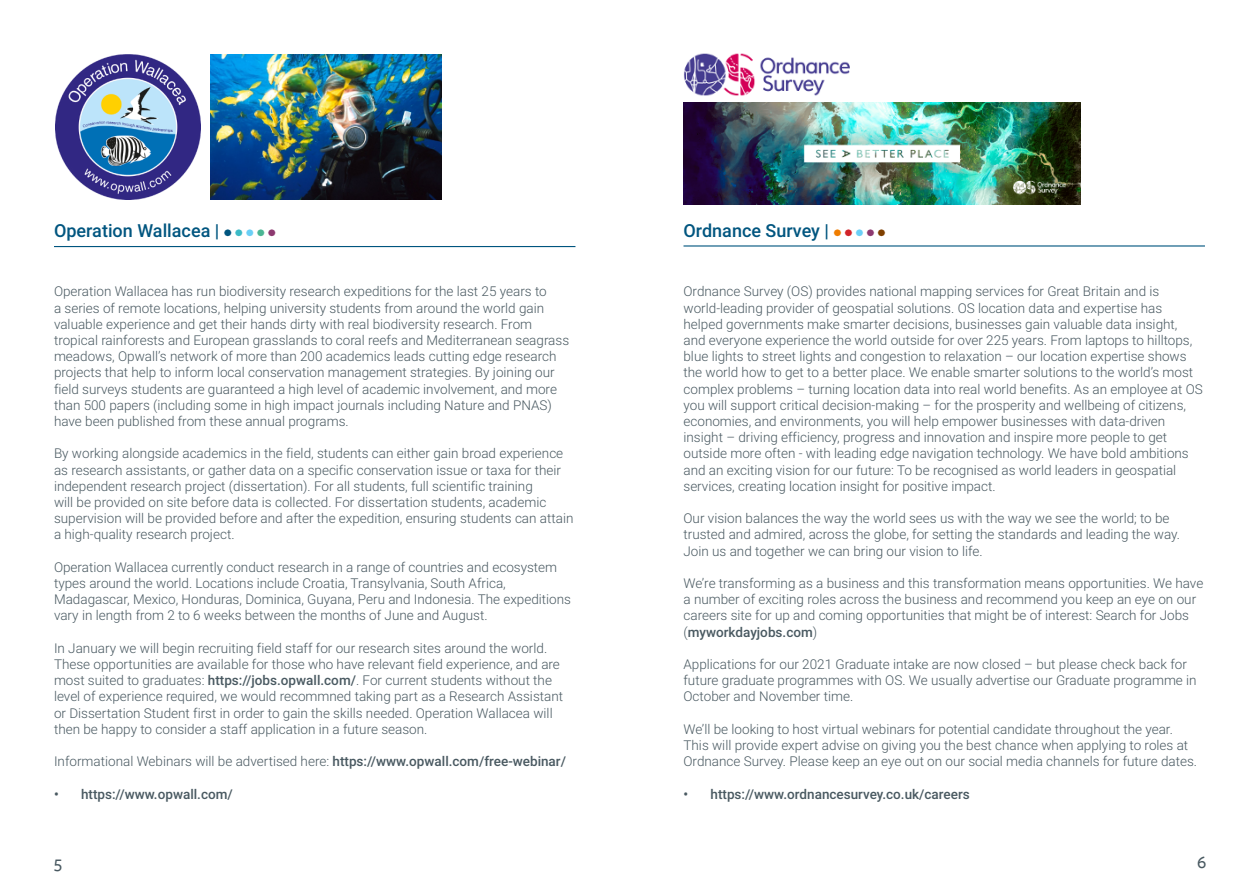
<style>
.page{position:relative;width:1259px;height:893px;background:#fff}
.page>*{position:absolute;margin:0;border:0;box-sizing:border-box;transform-origin:0 0}
.t1{font:500 18px "Roboto";color:#00557f}
.t2{font:500 18px "Freight Sans";color:#495961}
.t3{font:300 13.5px/16.2px "Roboto";color:#495961}
.t4{font:500 13.5px "Roboto";color:#495961}
.s1{font-family:"Freight Sans";font-weight:300}
.s2{font-family:"Freight Sans";font-weight:300;color:#3cbac6}
.s3{font-family:"Freight Sans";font-weight:300;color:#6bcff6}
.s4{font-family:"Freight Sans";font-weight:300;color:#4bb694}
.s5{font-family:"Freight Sans";font-weight:300;color:#8d3970}
.s6{font-weight:500}
.s7{font-family:"Freight Sans";font-weight:300;color:#ef7d00}
.s8{font-family:"Freight Sans";font-weight:300;color:#d1232a}
.s9{font-family:"Freight Sans";font-weight:300;color:#7f4000}
</style>
<div class="page">
<img style="left:55px;top:54px;width:146px;height:146px">
<hr style="left:54px;top:246px;width:521px;height:1px;background:#00557f">
<img style="left:684px;top:53px;width:166px;height:43px">
<img style="left:683px;top:102px;width:397px;height:103px">
<hr style="left:683px;top:245px;width:522px;height:2px;background:#00557f">
<img style="left:211px;top:54px;width:230px;height:146px">
<h1 class="t1" style="left:54px;top:218px;width:223px">Operation Wallacea | <span class="s1">¥</span> <span class="s2">¥</span> <span class="s3">¥</span> <span class="s4">¥</span> <span class="s5">¥</span></h1>
<p class="t3" style="left:54px;top:283px;width:517px">Operation Wallacea has run biodiversity research expeditions for the last 25 years to<br>a series of remote locations, helping university students from around the world gain valuable experience and get their hands dirty with real biodiversity research. From tropical rainforests and European grasslands to coral reefs and Mediterranean seagrass meadows, Opwall’s network of more than 200 academics leads cutting edge research projects that help to inform local conservation management strategies. By joining our field surveys students are guaranteed a high level of academic involvement, and more than 500 papers (including some in high impact journals including Nature and PNAS) have been published from these annual programs.</p>
<p class="t3" style="left:54px;top:445px;width:521px">By working alongside academics in the field, students can either gain broad experience as research assistants, or gather data on a specific conservation issue or taxa for their independent research project (dissertation). For all students, full scientific training<br>will be provided on site before data is collected. For dissertation students, academic supervision will be provided before and after the expedition, ensuring students can attain a high-quality research project.</p>
<p class="t3" style="left:54px;top:558px;width:518px">Operation Wallacea currently conduct research in a range of countries and ecosystem types around the world. Locations include Croatia, Transylvania, South Africa, Madagascar, Mexico, Honduras, Dominica, Guyana, Peru and Indonesia. The expeditions vary in length from 2 to 6 weeks between the months of June and August.</p>
<p class="t3" style="left:54px;top:639px;width:510px">In January we will begin recruiting field staff for our research sites around the world.<br>These opportunities are available for those who have relevant field experience, and are most suited to graduates: <span class="s6">https://jobs.opwall.com/</span>. For current students without the level of experience required, we would recommned taking part as a Research Assistant or Dissertation Student first in order to gain the skills needed. Operation Wallacea will then be happy to consider a staff application in a future season.</p>
<p class="t3" style="left:54px;top:753px;width:513px">Informational Webinars will be advertised here: <span class="s6">https://www.opwall.com/free-webinar/</span></p>
<p class="t4" style="left:54px;top:784px;width:180px">• https://www.opwall.com/</p>
<h1 class="t1" style="left:683px;top:218px;width:204px">Ordnance Survey | <span class="s7">¥</span> <span class="s8">¥</span> <span class="s3">¥</span> <span class="s5">¥</span> <span class="s9">¥</span></h1>
<p class="t3" style="left:683px;top:283px;width:521px">Ordnance Survey (OS) provides national mapping services for Great Britain and is world-leading provider of geospatial solutions. OS location data and expertise has helped governments make smarter decisions, businesses gain valuable data insight, and everyone experience the world outside for over 225 years. From laptops to hilltops, blue lights to street lights and congestion to relaxation – our location expertise shows the world how to get to a better place. We enable smarter solutions to the world’s most complex problems – turning location data into real world benefits. As an employee at OS you will support critical decision-making – for the prosperity and wellbeing of citizens, economies, and environments, you will help empower businesses with data-driven insight – driving efficiency, progress and innovation and inspire more people to get outside more often - with leading edge navigation technology. We have bold ambitions and an exciting vision for our future: To be recognised as world leaders in geospatial services, creating location insight for positive impact.</p>
<p class="t3" style="left:683px;top:510px;width:498px">Our vision balances the way the world sees us with the way we see the world; to be trusted and admired, across the globe, for setting the standards and leading the way.<br>Join us and together we can bring our vision to life.</p>
<p class="t3" style="left:683px;top:575px;width:521px">We’re transforming as a business and this transformation means opportunities. We have a number of exciting roles across the business and recommend you keep an eye on our careers site for up and coming opportunities that might be of interest: Search for Jobs (<span class="s6">myworkdayjobs.com</span>)</p>
<p class="t3" style="left:683px;top:656px;width:514px">Applications for our 2021 Graduate intake are now closed – but please check back for future graduate programmes with OS. We usually advertise our Graduate programme in<br>October and November time.</p>
<p class="t3" style="left:683px;top:720px;width:515px">We’ll be looking to host virtual webinars for potential candidate throughout the year.<br>This will provide expert advise on giving you the best chance when applying to roles at<br>Ordnance Survey. Please keep an eye out on our social media channels for future dates.</p>
<p class="t4" style="left:683px;top:784px;width:288px">• https://www.ordnancesurvey.co.uk/careers</p>
<h1 class="t2" style="left:54px;top:852px;width:9px">5</h1>
<h1 class="t2" style="left:1197px;top:852px;width:11px">6</h1>
</div>
